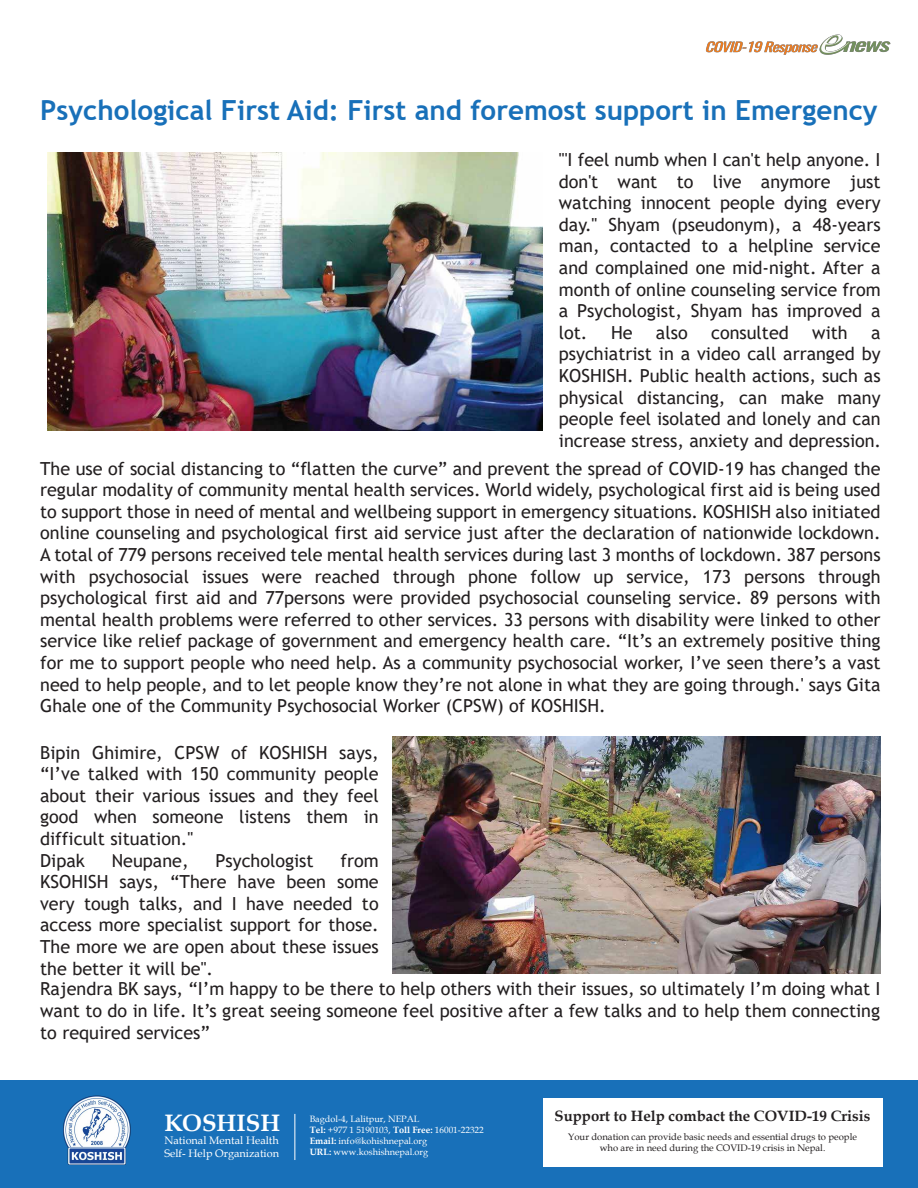
<style>
.page{position:relative;width:918px;height:1188px;background:#fff}
.page>*{position:absolute;margin:0;border:0;box-sizing:border-box;transform-origin:0 0}
.t1{font:700 27.75px "Trebuchet MS";color:#1870b9}
.t2{font:700 23.85px "Book Antiqua";color:#fff}
.t3{font:18px/21.6px "Trebuchet MS";color:#231f20;text-align:justify}
.t4{font:700 14.85px "Book Antiqua";color:#231f20}
.t5{font:10.95px/13px "Book Antiqua";color:#fff}
.t6{font:9.45px/11.4px "Book Antiqua";color:#231f20;text-align:center}
.t7{font:9.15px/10.9px "Book Antiqua";color:#fff}
.s1{font-weight:700}
</style>
<div class="page">
<div style="left:0;top:1081px;width:918px;height:107px;background:#1870b9"></div>
<img style="left:63px;top:1095px;width:68px;height:70px">
<hr style="left:294px;top:1114px;width:1px;height:46px;background:#fff">
<div style="left:543px;top:1098px;width:339px;height:69px;background:#fff"></div>
<img style="left:706px;top:34px;width:185px;height:21px">
<img style="left:48px;top:153px;width:494px;height:278px">
<img style="left:393px;top:736px;width:488px;height:237px">
<h1 class="t1" style="left:40px;top:93px;width:839px">Psychological First Aid: First and foremost support in Emergency</h1>
<p class="t3" style="left:559px;top:149px;width:323px">"'I feel numb when I can't help anyone. I don't want to live anymore just watching innocent people dying every day." Shyam (pseudonym), a 48-years man, contacted to a helpline service and complained one mid-night. After a month of online counseling service from a Psychologist, Shyam has improved a lot.</p>
<p class="t3" style="left:611px;top:321px;width:23px">He</p>
<p class="t3" style="left:656px;top:321px;width:33px">also</p>
<p class="t3" style="left:711px;top:321px;width:79px">consulted</p>
<p class="t3" style="left:812px;top:321px;width:37px">with</p>
<p class="t3" style="left:559px;top:321px;width:324px;text-indent:312px">a psychiatrist in a video call arranged by KOSHISH. Public health actions, such as physical distancing, can make many people feel isolated and lonely and can increase stress, anxiety and depression.</p>
<p class="t3" style="left:40px;top:457px;width:842px">The use of social distancing to “flatten the curve” and prevent the spread of COVID-19 has changed the regular modality of community mental health services. World widely, psychological first aid is being used to support those in need of mental and wellbeing support in emergency situations. KOSHISH also initiated online counseling and psychological first aid service just after the declaration of nationwide lockdown.<br>A total of 779 persons received tele mental health services during last 3 months of lockdown. 387 persons with psychosocial issues were reached through phone follow up service, 173 persons through psychological first aid and 77persons were provided psychosocial counseling service. 89 persons with mental health problems were referred to other services. 33 persons with disability were linked to other service like relief package of government and emergency health care. “It’s an extremely positive thing for me to support people who need help. As a community psychosocial worker, I’ve seen there’s a vast need to help people, and to let people know they’re not alone in what they are going through.' says Gita Ghale one of the Community Psychosocial Worker (CPSW) of KOSHISH.</p>
<p class="t3" style="left:40px;top:741px;width:340px;text-align:left">Bipin Ghimire, CPSW of KOSHISH says, “I’ve talked with 150 community people about their various issues and they feel good when someone listens them in difficult situation."<br>Dipak</p>
<p class="t3" style="left:40px;top:849px;width:842px;text-align:left;text-indent:300px">from<br>KSOHISH says, “There have been some<br>very tough talks, and I have needed to<br>access more specialist support for those.<br>The more we are open about these issues<br>the better it will be".<br>Rajendra BK says, “I’m happy to be there to help others with their issues, so ultimately I’m doing what I want to do in life. It’s great seeing someone feel positive after a few talks and to help them connecting to required services”</p>
<p class="t3" style="left:112px;top:849px;width:78px">Neupane,</p>
<p class="t3" style="left:216px;top:849px;width:100px">Psychologist</p>
<h2 class="t2" style="left:164px;top:1107px;width:117px">KOSHISH</h2>
<p class="t5" style="left:164px;top:1133px;width:116px">National Mental Health<br>Self- Help Organization</p>
<p class="t7" style="left:310px;top:1113px;width:176px">Bagdol-4, Lalitpur, NEPAL<br><span class="s1">Tel:</span> +977 1 5190103, <span class="s1">Toll Free:</span> 16001-22322<br><span class="s1">Email:</span> info@kohishnepal.org<br><span class="s1">URL:</span> www.koshishnepal.org</p>
<p class="t4" style="left:555px;top:1106px;width:317px">Support to Help combact the COVID-19 Crisis</p>
<p class="t6" style="left:568px;top:1130px;width:290px">Your donation can provide basic needs and essential drugs to people who are in need during the COVID-19 crisis in Nepal.</p>
</div>
